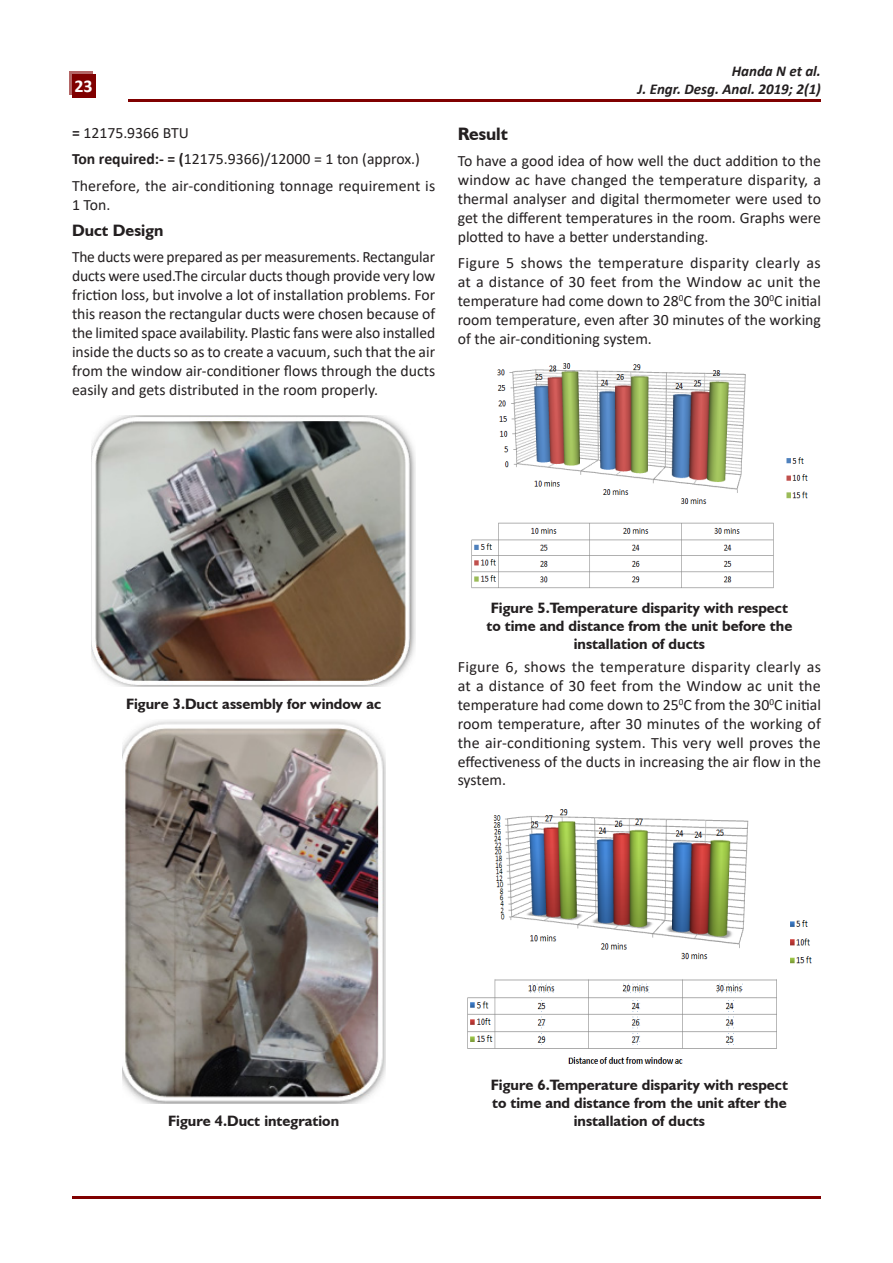
<style>
.page{position:relative;width:893px;height:1263px;background:#fff}
.page>*{position:absolute;margin:0;border:0;box-sizing:border-box;transform-origin:0 0}
.t1{font:700 18px "Humanist 521 BT";color:#231f20}
.t2{font:700 18px "Calibri";color:#fff}
.t3{font:700 16.5px "Humanist 521 BT";color:#231f20}
.t4{font:15.75px/18.9px "Calibri";color:#231f20;text-align:justify}
.t5{font:700 15px/18px "Humanist 521 BT";color:#231f20;text-align:center}
.t6{font:italic 700 15px/18px "Calibri";color:#231f20;text-align:right}
.s1{font-weight:700}
</style>
<div class="page">
<div style="left:69px;top:71px;width:23px;height:23px;background:#b46666"></div>
<div style="left:72px;top:74px;width:23px;height:23px;background:#800000"></div>
<hr style="left:128px;top:100px;width:693px;height:2px;background:#800000">
<hr style="left:72px;top:1196px;width:749px;height:2px;background:#800000">
<img style="left:91px;top:415px;width:325px;height:272px">
<img style="left:122px;top:720px;width:263px;height:384px">
<img style="left:471px;top:364px;width:337px;height:225px">
<img style="left:467px;top:809px;width:345px;height:255px">
<p class="t2" style="left:74px;top:74px;width:20px">23</p>
<p class="t4" style="left:72px;top:123px;width:118px"><span class="s1">=</span> 12175.9366 BTU</p>
<p class="t4" style="left:72px;top:149px;width:349px"><span class="s1">Ton required:- = (</span>12175.9366)/12000 = 1 ton (approx.)</p>
<p class="t4" style="left:72px;top:176px;width:365px">Therefore, the air-conditioning tonnage requirement is<br>1 Ton.</p>
<p class="t3" style="left:72px;top:220px;width:93px">Duct Design</p>
<p class="t4" style="left:72px;top:247px;width:365px">The ducts were prepared as per measurements. Rectangular ducts were used.The circular ducts though provide very low friction loss, but involve a lot of installation problems. For this reason the rectangular ducts were chosen because of the limited space availability. Plastic fans were also installed inside the ducts so as to create a vacuum, such that the air from the window air-conditioner flows through the ducts easily and gets distributed in the room properly.</p>
<p class="t6" style="left:637px;top:61px;width:185px">Handa N et al.<br>J. Engr. Desg. Anal. 2019; 2(1)</p>
<p class="t1" style="left:458px;top:122px;width:52px">Result</p>
<p class="t4" style="left:458px;top:151px;width:365px">To have a good idea of how well the duct addition to the window ac have changed the temperature disparity, a thermal analyser and digital thermometer were used to get the different temperatures in the room. Graphs were plotted to have a better understanding.</p>
<p class="t4" style="left:458px;top:253px;width:365px">Figure 5 shows the temperature disparity clearly as at a distance of 30 feet from the Window ac unit the temperature had come down to 28<sup>0</sup>C from the 30<sup>0</sup>C initial room temperature, even after 30 minutes of the working of the air-conditioning system.</p>
<p class="t5" style="left:126px;top:694px;width:257px">Figure 3.Duct assembly for window ac</p>
<p class="t5" style="left:486px;top:599px;width:307px">Figure 5.Temperature disparity with respect to time and distance from the unit before the installation of ducts</p>
<p class="t4" style="left:458px;top:657px;width:365px">Figure 6, shows the temperature disparity clearly as at a distance of 30 feet from the Window ac unit the temperature had come down to 25<sup>0</sup>C from the 30<sup>0</sup>C initial room temperature, after 30 minutes of the working of the air-conditioning system. This very well proves the effectiveness of the ducts in increasing the air flow in the system.</p>
<p class="t5" style="left:491px;top:1076px;width:299px;text-align:left">Figure 6.Temperature disparity with respect to time and distance from the unit after the</p>
<p class="t5" style="left:168px;top:1112px;width:173px">Figure 4.Duct integration</p>
<p class="t5" style="left:574px;top:1112px;width:133px">installation of ducts</p>
</div>
